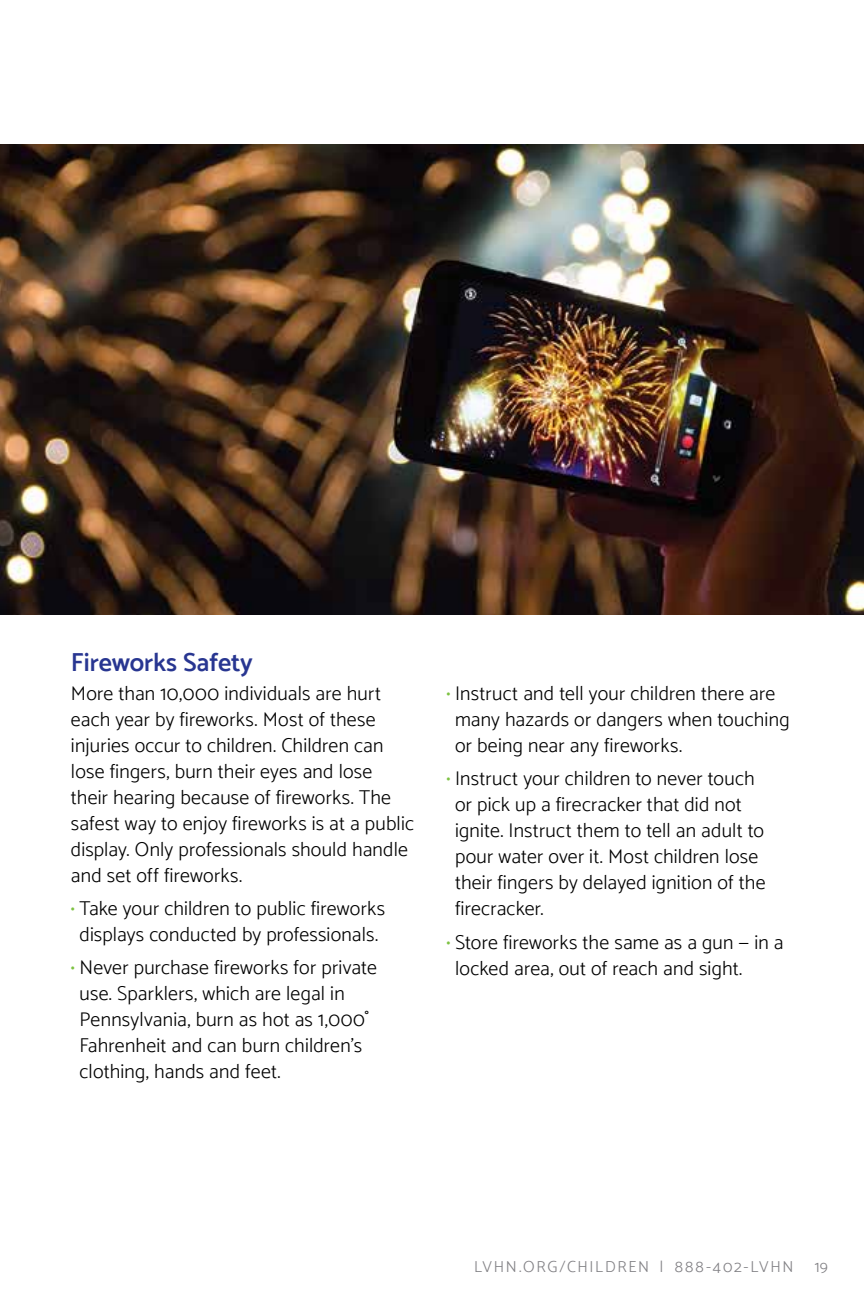
<style>
.page{position:relative;width:864px;height:1296px;background:#fff}
.page>*{position:absolute;margin:0;border:0;box-sizing:border-box;transform-origin:0 0}
.t1{font:600 26px "Catamaran";letter-spacing:-.005em;color:#283691}
.t2{font:300 20px/26px "Catamaran";letter-spacing:.01em;color:#000}
.t3{font:300 16px "Catamaran";letter-spacing:.105em;color:#807f83}
.s1{font-size:18px;color:#7dc242}
</style>
<div class="page">
<img style="left:0;top:144px;width:864px;height:471px">
<h1 class="t1" style="left:71px;top:647px;width:184px">Fireworks Safety</h1>
<p class="t2" style="left:71px;top:680px;width:345px">More than 10,000 individuals are hurt each year by fireworks. Most of these injuries occur to children. Children can lose fingers, burn their eyes and lose their hearing because of fireworks. The safest way to enjoy fireworks is at a public display. Only professionals should handle and set off fireworks.</p>
<p class="t2" style="left:71px;top:895px;width:316px;text-align:center"><span class="s1">•</span> Take your children to public fireworks displays conducted by professionals.</p>
<p class="t2" style="left:80px;top:954px;width:299px;text-indent:-9px"><span class="s1">•</span> Never purchase fireworks for private use. Sparklers, which are legal in Pennsylvania, burn as hot as 1,000˚ Fahrenheit and can burn children’s clothing, hands and feet.</p>
<p class="t2" style="left:455px;top:680px;width:336px;text-indent:-9px"><span class="s1">•</span> Instruct and tell your children there are many hazards or dangers when touching or being near any fireworks.</p>
<p class="t2" style="left:455px;top:765px;width:312px;text-indent:-9px"><span class="s1">•</span> Instruct your children to never touch or pick up a firecracker that did not ignite. Instruct them to tell an adult to pour water over it. Most children lose their fingers by delayed ignition of the firecracker.</p>
<p class="t2" style="left:455px;top:929px;width:330px;text-indent:-9px"><span class="s1">•</span> Store fireworks the same as a gun — in a locked area, out of reach and sight.</p>
<p class="t3" style="left:474px;top:1257px;width:321px">LVHN.ORG/CHILDREN | 888-402-LVHN</p>
<p class="t3" style="left:815px;top:1257px;width:15px">19</p>
</div>
